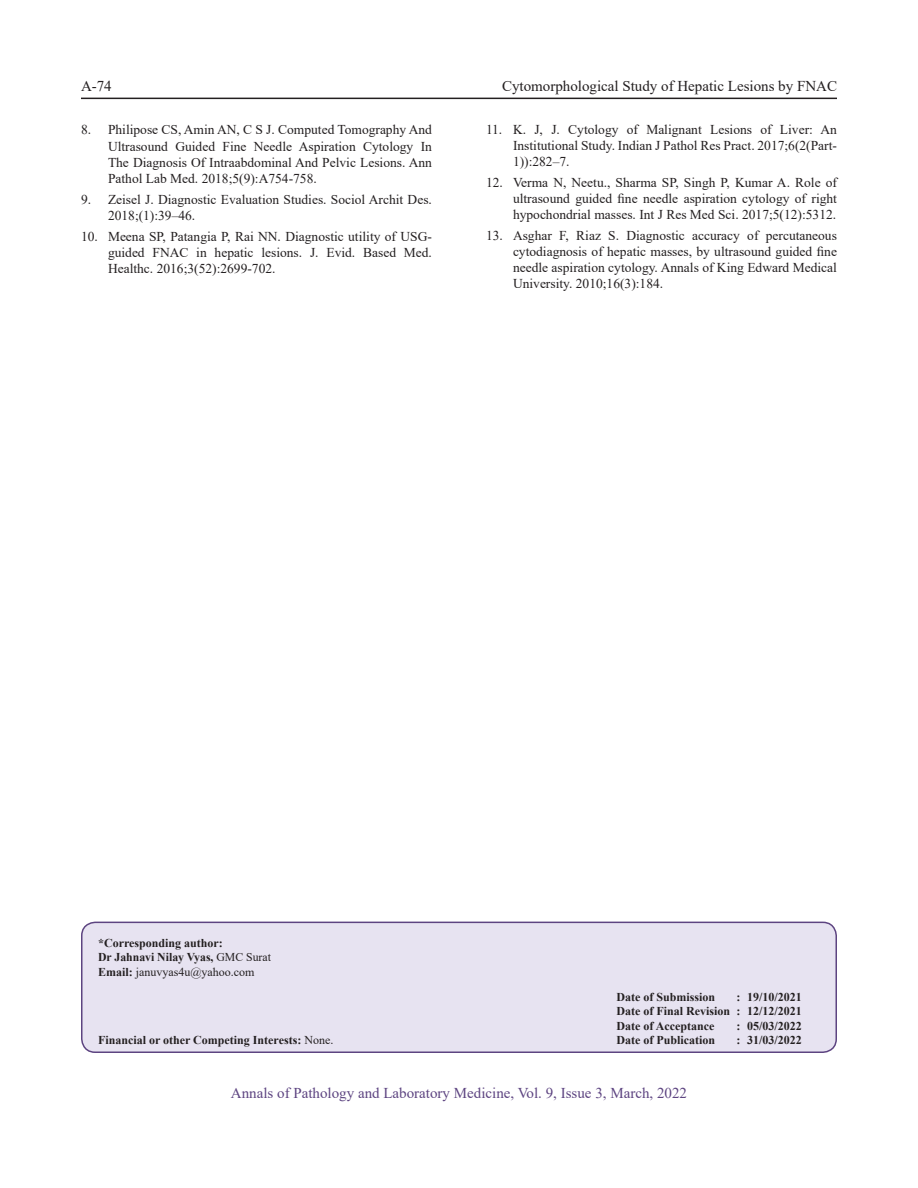
<style>
.page{position:relative;width:918px;height:1188px;background:#fff}
.page>*{position:absolute;margin:0;border:0;box-sizing:border-box;transform-origin:0 0}
.t1{font:15px "Times New Roman";color:#5d4481}
.t2{font:15px "Times New Roman";color:#231f20}
.t3{font:13.5px/16.2px "Times New Roman";color:#231f20;text-align:justify}
.t4{font:700 12px/14.4px "Times New Roman";color:#231f20}
.s1{font-weight:400}
</style>
<div class="page">
<hr style="left:81px;top:98px;width:756px;height:1px;background:#231f20">
<div style="left:82px;top:922px;width:754px;height:130px;background:#e7e3f1;border-radius:14px"></div>
<div style="left:81px;top:922px;width:756px;height:131px;border:2px solid #5d4481;border-radius:14px"></div>
<p class="t2" style="left:81px;top:76px;width:32px">A-74</p>
<p class="t2" style="left:502px;top:76px;width:336px">Cytomorphological Study of Hepatic Lesions by FNAC</p>
<p class="t3" style="left:108px;top:120px;width:326px;text-indent:-27px">8. Philipose CS, Amin AN, C S J. Computed Tomography And Ultrasound Guided Fine Needle Aspiration Cytology In The Diagnosis Of Intraabdominal And Pelvic Lesions. Ann Pathol Lab Med. 2018;5(9):A754-758.</p>
<p class="t3" style="left:108px;top:191px;width:326px;text-indent:-27px">9. Zeisel J. Diagnostic Evaluation Studies. Sociol Archit Des.<br>2018;(1):39–46.</p>
<p class="t3" style="left:108px;top:228px;width:325px;text-indent:-27px">10. Meena SP, Patangia P, Rai NN. Diagnostic utility of USG&shy;guided FNAC in hepatic lesions. J. Evid. Based Med.<br>Healthc. 2016;3(52):2699-702.</p>
<p class="t3" style="left:513px;top:121px;width:326px;text-indent:-27px">11. K. J, J. Cytology of Malignant Lesions of Liver: An Institutional Study. Indian J Pathol Res Pract. 2017;6(2(Part-1)):282–7.</p>
<p class="t3" style="left:513px;top:174px;width:326px;text-indent:-27px">12. Verma N, Neetu., Sharma SP, Singh P, Kumar A. Role of ultrasound guided fine needle aspiration cytology of right hypochondrial masses. Int J Res Med Sci. 2017;5(12):5312.</p>
<p class="t3" style="left:513px;top:227px;width:326px;text-indent:-27px">13. Asghar F, Riaz S. Diagnostic accuracy of percutaneous cytodiagnosis of hepatic masses, by ultrasound guided fine needle aspiration cytology. Annals of King Edward Medical University. 2010;16(3):184.</p>
<p class="t4" style="left:98px;top:935px;width:174px">*Corresponding author:<br>Dr Jahnavi Nilay Vyas, <span class="s1">GMC Surat<br></span>Email: <span class="s1">januvyas4u@yahoo.com</span></p>
<p class="t4" style="left:617px;top:989px;width:100px">Date of Submission</p>
<p class="t4" style="left:617px;top:989px;width:187px;text-align:justify;text-indent:120px">: 19/10/2021<br>Date of Final Revision : 12/12/2021<br>Date of Acceptance</p>
<p class="t4" style="left:737px;top:1018px;width:67px">: 05/03/2022</p>
<p class="t4" style="left:98px;top:1033px;width:237px">Financial or other Competing Interests: <span class="s1">None.</span></p>
<p class="t4" style="left:617px;top:1033px;width:100px">Date of Publication</p>
<p class="t4" style="left:737px;top:1033px;width:67px">: 31/03/2022</p>
<p class="t1" style="left:231px;top:1082px;width:458px">Annals of Pathology and Laboratory Medicine, Vol. 9, Issue 3, March, 2022</p>
</div>
